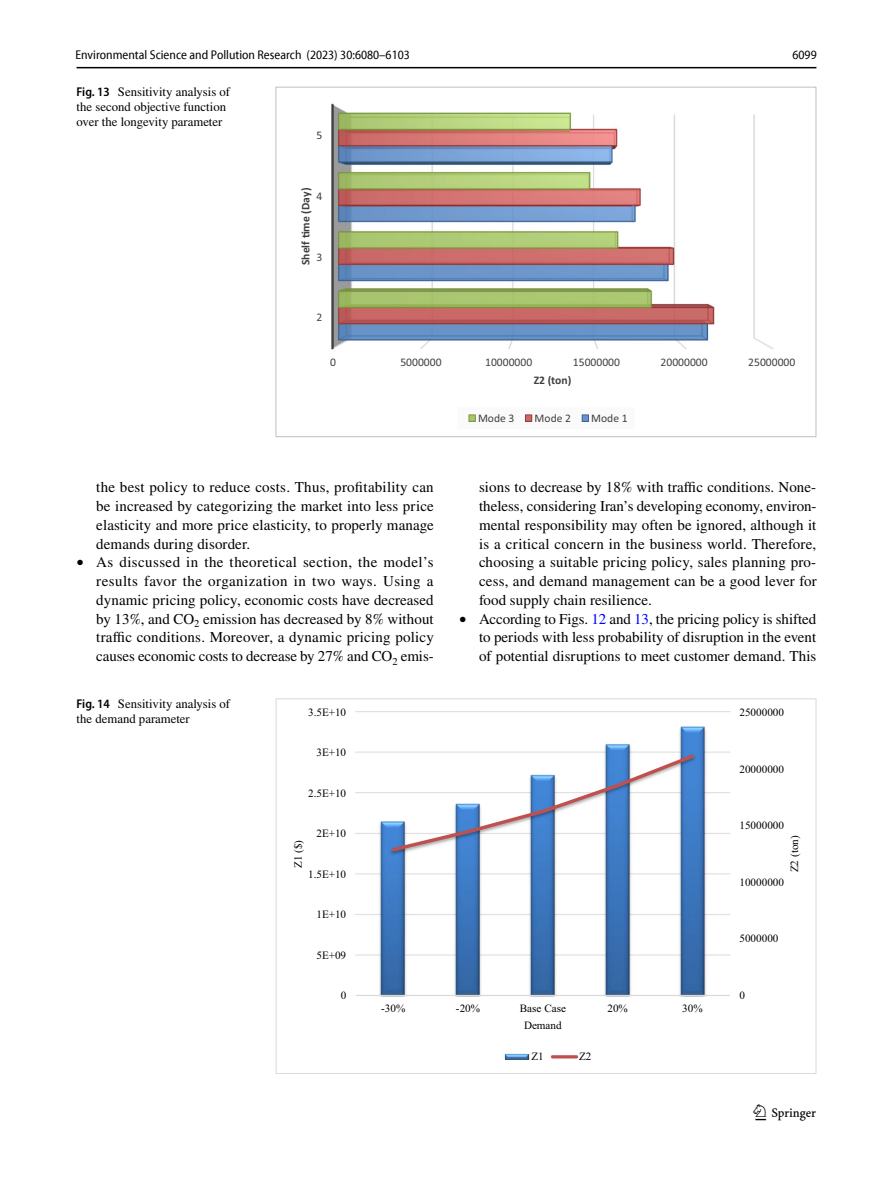
<style>
.page{position:relative;width:893px;height:1187px;background:#fff}
.page>*{position:absolute;margin:0;border:0;box-sizing:border-box;transform-origin:0 0}
.t1{font:22.5px "Springnew Regular 3";color:#000}
.t2{font:15px/18.8px "STIX";letter-spacing:.005em;color:#000;text-align:justify}
.t3{font:12.75px/15px "STIX";color:#000}
.t4{font:semi-condensed 12.75px "Myriad Pro Unic";color:#000}
.t5{font:11.55px "Calibri 2";color:#404040}
.t6{font:11.55px "Calibri Bold 2";color:#404040}
.t7{font:11.1px "Times New Roman PSMT12";color:#000}
.s1{font-family:"Myriad Pro";font-weight:600;font-stretch:semi-condensed}
.s2{font-size:14.1px}
.s3{color:#00f}
</style>
<div class="page">
<hr style="left:77px;top:67px;width:739px;height:1px;background:#000">
<img style="left:331px;top:103px;width:442px;height:247px">
<svg style="left:468px;top:414px;width:121px;height:8px"></svg>
<img style="left:355px;top:726px;width:375px;height:333px">
<hr style="left:356px;top:994px;width:374px;height:1px;background:#d9d9d9">
<svg style="left:389px;top:751px;width:308px;height:102px"></svg>
<p class="t4" style="left:75px;top:50px;width:336px">Environmental Science and Pollution Research (2023) 30:6080–6103</p>
<p class="t4" style="left:792px;top:50px;width:26px">6099</p>
<p class="t3" style="left:77px;top:85px;width:155px"><span class="s1">Fig. 13</span> Sensitivity analysis of the second objective function over the longevity parameter</p>
<p class="t5" style="left:317px;top:127px;width:7px">5</p>
<p class="t6" style="left:297px;top:265px;width:79px;rotate:-90deg">Shelf me (Day)</p>
<p class="t5" style="left:317px;top:188px;width:7px">4</p>
<p class="t5" style="left:317px;top:249px;width:7px">3</p>
<p class="t5" style="left:317px;top:309px;width:7px">2</p>
<p class="t5" style="left:330px;top:354px;width:7px">0</p>
<p class="t5" style="left:400px;top:354px;width:43px">5000000</p>
<p class="t5" style="left:485px;top:354px;width:49px">10000000</p>
<p class="t5" style="left:573px;top:354px;width:49px">15000000</p>
<p class="t5" style="left:661px;top:354px;width:49px">20000000</p>
<p class="t5" style="left:748px;top:354px;width:49px">25000000</p>
<p class="t6" style="left:534px;top:372px;width:39px">Z2 (ton)</p>
<p class="t5" style="left:478px;top:409px;width:38px">Mode 3</p>
<p class="t5" style="left:535px;top:409px;width:38px">Mode 2</p>
<p class="t5" style="left:591px;top:409px;width:38px">Mode 1</p>
<p class="t2" style="left:96px;top:479px;width:339px">the best policy to reduce costs. Thus, profitability can be increased by categorizing the market into less price elasticity and more price elasticity, to properly manage demands during disorder.</p>
<p class="t2" style="left:96px;top:554px;width:339px;text-indent:-20px"><span class="s2">•</span> As discussed in the theoretical section, the model’s results favor the organization in two ways. Using a dynamic pricing policy, economic costs have decreased by 13%, and CO<sub>2</sub> emission has decreased by 8% without traffic conditions. Moreover, a dynamic pricing policy causes economic costs to decrease by 27% and CO<sub>2</sub> emis-</p>
<p class="t3" style="left:77px;top:697px;width:155px"><span class="s1">Fig. 14</span> Sensitivity analysis of the demand parameter</p>
<p class="t7" style="left:308px;top:705px;width:40px">3.5E+10</p>
<p class="t7" style="left:316px;top:746px;width:31px">3E+10</p>
<p class="t7" style="left:308px;top:786px;width:40px">2.5E+10</p>
<p class="t7" style="left:292px;top:868px;width:30px;rotate:-90deg">Z1 ($)</p>
<p class="t7" style="left:316px;top:826px;width:31px">2E+10</p>
<p class="t7" style="left:308px;top:867px;width:40px">1.5E+10</p>
<p class="t7" style="left:316px;top:907px;width:31px">1E+10</p>
<p class="t7" style="left:316px;top:948px;width:31px">5E+09</p>
<p class="t7" style="left:341px;top:988px;width:7px">0</p>
<p class="t2" style="left:479px;top:479px;width:339px">sions to decrease by 18% with traffic conditions. None&shy;theless, considering Iran’s developing economy, environ&shy;mental responsibility may often be ignored, although it is a critical concern in the business world. Therefore, choosing a suitable pricing policy, sales planning pro&shy;cess, and demand management can be a good lever for food supply chain resilience.</p>
<p class="t2" style="left:479px;top:610px;width:339px;text-indent:-20px"><span class="s2">•</span> According to Figs. <span class="s3">12</span> and <span class="s3">13</span>, the pricing policy is shifted to periods with less probability of disruption in the event of potential disruptions to meet customer demand. This</p>
<p class="t7" style="left:739px;top:705px;width:46px">25000000</p>
<p class="t7" style="left:739px;top:762px;width:46px">20000000</p>
<p class="t7" style="left:739px;top:818px;width:46px">15000000</p>
<p class="t7" style="left:788px;top:872px;width:38px;rotate:-90deg">Z2 (ton)</p>
<p class="t7" style="left:739px;top:875px;width:46px">10000000</p>
<p class="t7" style="left:739px;top:931px;width:40px">5000000</p>
<p class="t7" style="left:739px;top:988px;width:7px">0</p>
<p class="t7" style="left:381px;top:1001px;width:26px">-30%</p>
<p class="t7" style="left:456px;top:1001px;width:26px">-20%</p>
<p class="t7" style="left:520px;top:1001px;width:48px">Base Case</p>
<p class="t7" style="left:607px;top:1001px;width:22px">20%</p>
<p class="t7" style="left:682px;top:1001px;width:22px">30%</p>
<p class="t7" style="left:524px;top:1018px;width:39px">Demand</p>
<p class="t7" style="left:531px;top:1049px;width:14px">Z1</p>
<p class="t7" style="left:579px;top:1049px;width:14px">Z2</p>
<h1 class="t1" style="left:755px;top:1104px;width:62px">1 3</h1>
</div>
